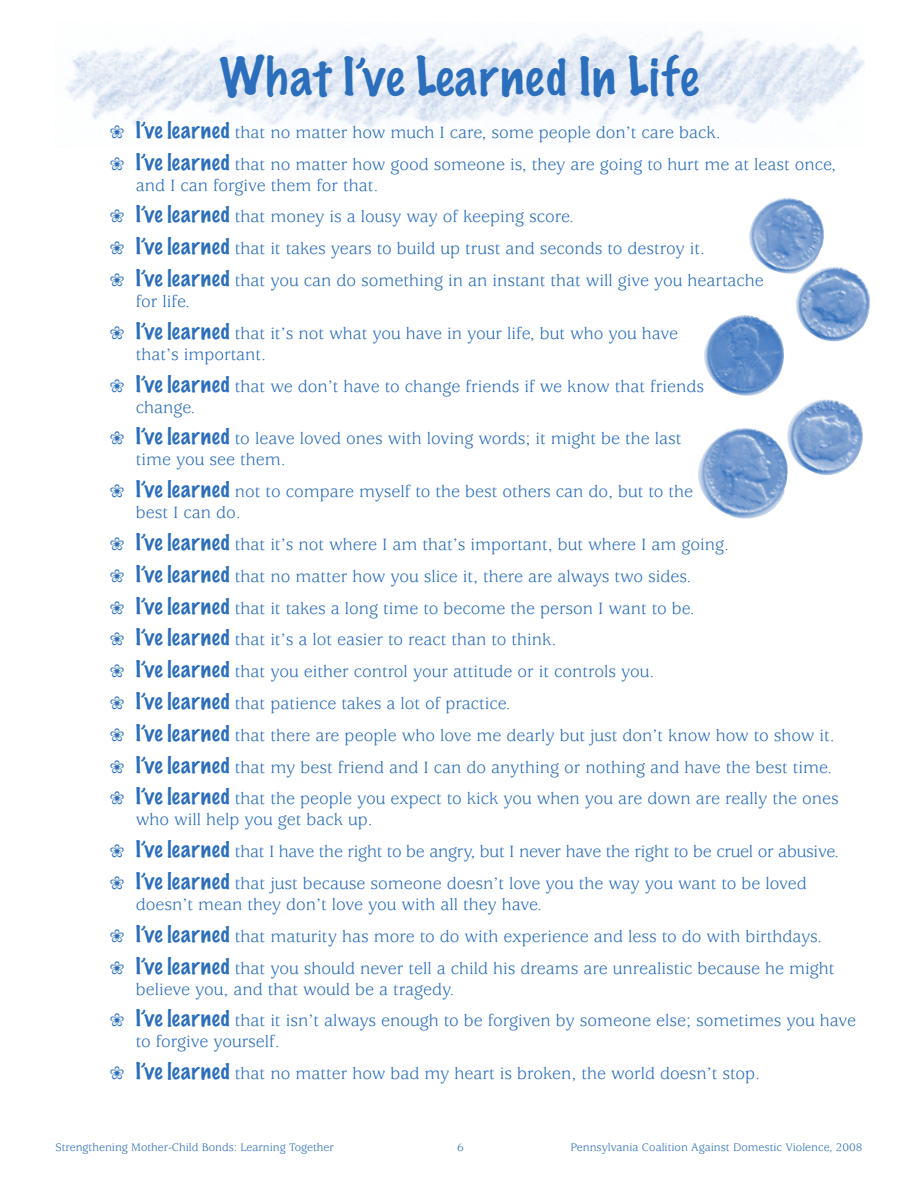
<style>
.page{position:relative;width:918px;height:1188px;background:#fff}
.page>*{position:absolute;margin:0;border:0;box-sizing:border-box;transform-origin:0 0}
.t1{font:100 48px "Marker Felt";letter-spacing:.035em;color:#2b6ebc}
.t2{font:18px/31.8px "Usherwood";color:#2b6ebc}
.t3{font:12px "Usherwood";color:#2b6ebc}
.s1{font-family:"Marker Felt";font-weight:100;font-size:21px}
</style>
<div class="page">
<img style="left:66px;top:30px;width:798px;height:98px">
<img style="left:704px;top:198px;width:166px;height:314px">
<h1 class="t1" style="left:220px;top:54px;width:481px">What I’ve Learned In Life</h1>
<p class="t2" style="left:110px;top:118px;width:728px">❀ <span class="s1">I’ve learned</span> that no matter how much I care, some people don’t care back.<br>❀ <span class="s1">I’ve learned</span> that no matter how good someone is, they are going to hurt me at least once,</p>
<p class="t2" style="left:110px;top:171px;width:655px;text-indent:26px">and I can forgive them for that.<br>❀ <span class="s1">I’ve learned</span> that money is a lousy way of keeping score.<br>❀ <span class="s1">I’ve learned</span> that it takes years to build up trust and seconds to destroy it.<br>❀ <span class="s1">I’ve learned</span> that you can do something in an instant that will give you heartache</p>
<p class="t2" style="left:110px;top:287px;width:570px;text-indent:26px">for life.<br>❀ <span class="s1">I’ve learned</span> that it’s not what you have in your life, but who you have</p>
<p class="t2" style="left:110px;top:340px;width:596px;text-indent:26px">that’s important.<br>❀ <span class="s1">I’ve learned</span> that we don’t have to change friends if we know that friends</p>
<p class="t2" style="left:110px;top:393px;width:573px;text-indent:26px">change.<br>❀ <span class="s1">I’ve learned</span> to leave loved ones with loving words; it might be the last</p>
<p class="t2" style="left:110px;top:446px;width:585px;text-indent:26px">time you see them.<br>❀ <span class="s1">I’ve learned</span> not to compare myself to the best others can do, but to the</p>
<p class="t2" style="left:110px;top:498px;width:730px;text-indent:26px">best I can do.<br>❀ <span class="s1">I’ve learned</span> that it’s not where I am that’s important, but where I am going.<br>❀ <span class="s1">I’ve learned</span> that no matter how you slice it, there are always two sides.<br>❀ <span class="s1">I’ve learned</span> that it takes a long time to become the person I want to be.<br>❀ <span class="s1">I’ve learned</span> that it’s a lot easier to react than to think.<br>❀ <span class="s1">I’ve learned</span> that you either control your attitude or it controls you.<br>❀ <span class="s1">I’ve learned</span> that patience takes a lot of practice.<br>❀ <span class="s1">I’ve learned</span> that there are people who love me dearly but just don’t know how to show it. ❀ <span class="s1">I’ve learned</span> that my best friend and I can do anything or nothing and have the best time. ❀ <span class="s1">I’ve learned</span> that the people you expect to kick you when you are down are really the ones</p>
<p class="t2" style="left:110px;top:806px;width:731px;text-indent:26px">who will help you get back up.<br>❀ <span class="s1">I’ve learned</span> that I have the right to be angry, but I never have the right to be cruel or abusive. ❀ <span class="s1">I’ve learned</span> that just because someone doesn’t love you the way you want to be loved</p>
<p class="t2" style="left:110px;top:890px;width:726px;text-indent:26px">doesn’t mean they don’t love you with all they have.<br>❀ <span class="s1">I’ve learned</span> that maturity has more to do with experience and less to do with birthdays. ❀ <span class="s1">I’ve learned</span> that you should never tell a child his dreams are unrealistic because he might</p>
<p class="t2" style="left:110px;top:975px;width:748px;text-indent:26px">believe you, and that would be a tragedy.<br>❀ <span class="s1">I’ve learned</span> that it isn’t always enough to be forgiven by someone else; sometimes you have</p>
<p class="t2" style="left:110px;top:1028px;width:652px;text-indent:26px">to forgive yourself.<br>❀ <span class="s1">I’ve learned</span> that no matter how bad my heart is broken, the world doesn’t stop.</p>
<p class="t3" style="left:55px;top:1143px;width:280px">Strengthening Mother-Child Bonds: Learning Together</p>
<p class="t3" style="left:457px;top:1143px;width:8px">6</p>
<p class="t3" style="left:571px;top:1143px;width:293px">Pennsylvania Coalition Against Domestic Violence, 2008</p>
</div>
